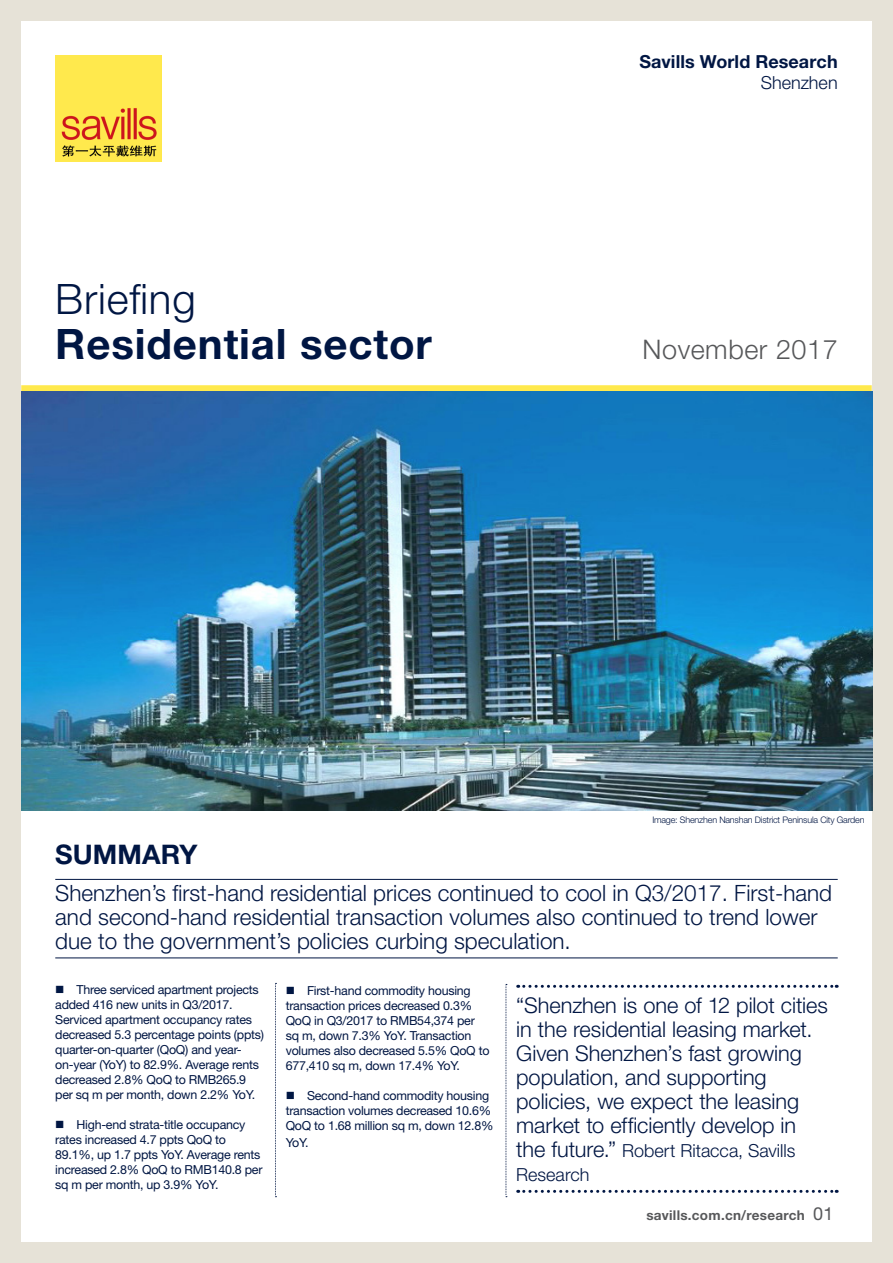
<style>
.page{position:relative;width:893px;height:1263px;background:#e6e2d7}
.page>*{position:absolute;margin:0;border:0;box-sizing:border-box;transform-origin:0 0}
.t1{font:700 42px/45px "Helvetica Neue LT Std";letter-spacing:.02em;color:#001643}
.t2{font:300 27px "Helvetica Neue LT Std";letter-spacing:.02em;color:#57585a}
.H_BoxoutHeadline{font:700 27px "Helvetica Neue LT Std";letter-spacing:.005em;color:#001643}
.H_BoxoutStrap{font:300 22.5px/24px "Helvetica Neue LT Std";color:#001643}
.H_Quote{font:300 21.75px/24px "Helvetica Neue LT Std";color:#001643}
.H_Quote-2{font:300 18px/24px "Helvetica Neue LT Std";color:#001643}
.t3{font:700 18px "Helvetica Neue LT Std";letter-spacing:.005em;color:#001643}
.t4{font:700 13.5px "Helvetica Neue LT Std";letter-spacing:.02em;color:#57585a}
.H_Body{font:12.45px/15px "Helvetica Neue LT Std";letter-spacing:-.02em;color:#001643}
.H_Body-2{font:300 9px "Helvetica Neue LT Std";letter-spacing:-.02em;color:#001643}
.s1{font-weight:300}
.s2{font-size:21.75px}
.s3{font-weight:400;font-size:18px}
</style>
<div class="page">
<div style="left:21px;top:21px;width:851px;height:1221px;background:#fff"></div>
<div style="left:21px;top:385px;width:851px;height:6px;background:#ffe94d"></div>
<img style="left:55px;top:55px;width:107px;height:107px">
<hr style="left:55px;top:879px;width:783px;height:1px;background:#001643">
<hr style="left:55px;top:957px;width:783px;height:1px;background:#001643">
<svg style="left:275px;top:983px;width:1px;height:214px"></svg>
<svg style="left:506px;top:984px;width:1px;height:213px"></svg>
<svg style="left:518px;top:985px;width:319px;height:3px"></svg>
<svg style="left:518px;top:1190px;width:319px;height:3px"></svg>
<img style="left:21px;top:391px;width:852px;height:419px">
<p class="t1" style="left:55px;top:276px;width:378px"><span class="s1">Briefing<br></span>Residential sector</p>
<p class="t3" style="left:639px;top:51px;width:200px">Savills World Research</p>
<p class="H_Quote-2" style="left:761px;top:70px;width:78px">Shenzhen</p>
<p class="t2" style="left:643px;top:333px;width:197px">November 2017</p>
<p class="H_Body-2" style="left:652px;top:814px;width:214px">Image: Shenzhen Nanshan District Peninsula City Garden</p>
<p class="H_BoxoutHeadline" style="left:55px;top:838px;width:144px">SUMMARY</p>
<p class="H_BoxoutStrap" style="left:55px;top:880px;width:778px">Shenzhen’s first-hand residential prices continued to cool in Q3/2017. First-hand and second-hand residential transaction volumes also continued to trend lower due to the government’s policies curbing speculation.</p>
<p class="H_Body" style="left:55px;top:981px;width:210px">■ Three serviced apartment projects added 416 new units in Q3/2017.<br>Serviced apartment occupancy rates decreased 5.3 percentage points (ppts) quarter-on-quarter (QoQ) and year&shy;on-year (YoY) to 82.9%. Average rents decreased 2.8% QoQ to RMB265.9 per sq m per month, down 2.2% YoY.</p>
<p class="H_Body" style="left:55px;top:1116px;width:209px">■ High-end strata-title occupancy rates increased 4.7 ppts QoQ to<br>89.1%, up 1.7 ppts YoY. Average rents increased 2.8% QoQ to RMB140.8 per sq m per month, up 3.9% YoY.</p>
<p class="H_Body" style="left:286px;top:983px;width:205px">■ First-hand commodity housing transaction prices decreased 0.3%<br>QoQ in Q3/2017 to RMB54,374 per sq m, down 7.3% YoY. Transaction volumes also decreased 5.5% QoQ to<br>677,410 sq m, down 17.4% YoY.</p>
<p class="H_Body" style="left:286px;top:1088px;width:209px">■ Second-hand commodity housing transaction volumes decreased 10.6%<br>QoQ to 1.68 million sq m, down 12.8%</p>
<p class="H_Body" style="left:286px;top:1134px;width:24px">YoY.</p>
<p class="H_Quote" style="left:516px;top:993px;width:313px">“Shenzhen is one of 12 pilot cities in the residential leasing market.<br>Given Shenzhen’s fast growing population, and supporting policies, we expect the leasing market to efficiently develop in</p>
<p class="H_Quote-2" style="left:516px;top:1138px;width:281px"><span class="s2">the future.”</span> Robert Ritacca, Savills<br>Research</p>
<p class="t4" style="left:646px;top:1207px;width:189px">savills.com.cn/research <span class="s3">01</span></p>
</div>
